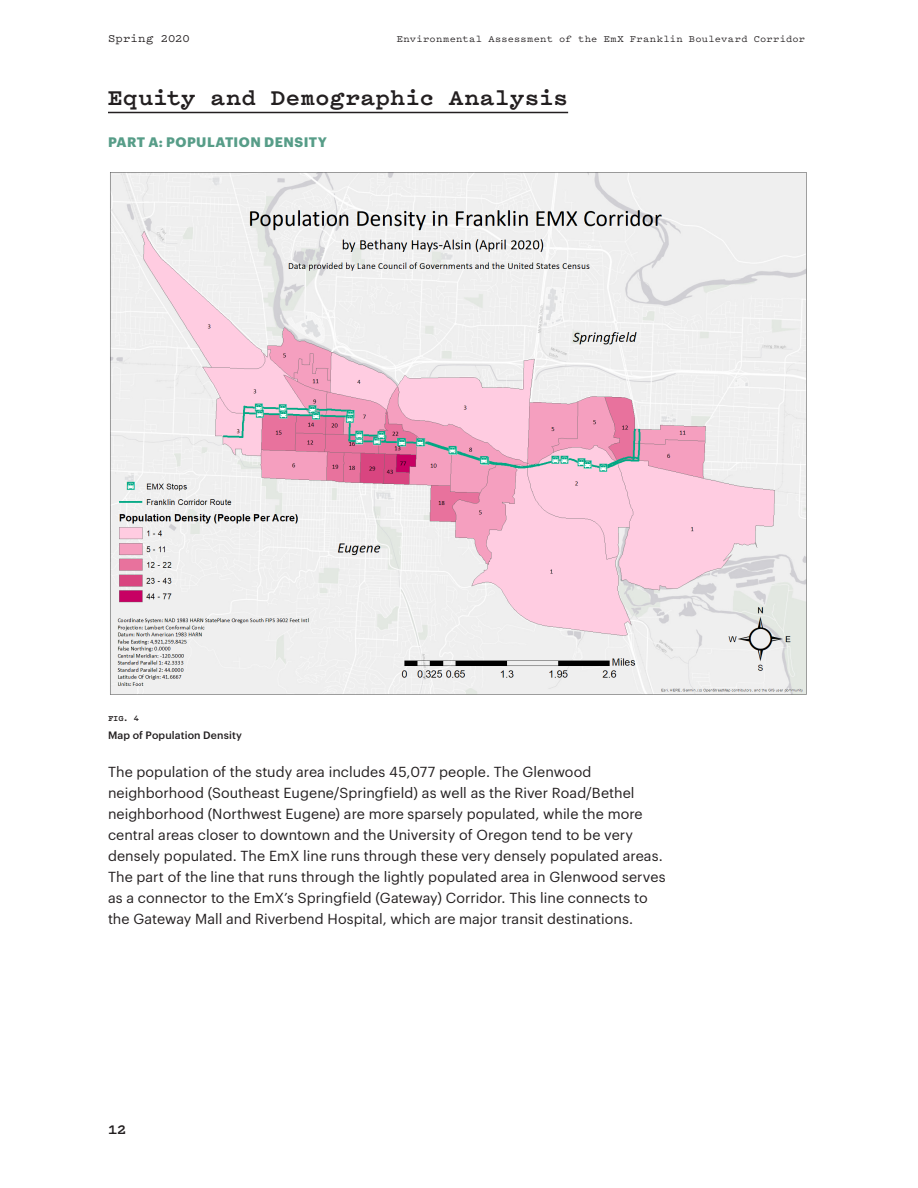
<style>
.page{position:relative;width:918px;height:1188px;background:#fff}
.page>*{position:absolute;margin:0;border:0;box-sizing:border-box;transform-origin:0 0}
.SCYP_Heading_1{font:700 24px "Pitch";letter-spacing:.01em;color:#231f20}
.t1{font:700 15px "Pitch";color:#231f20}
.SCYP_Body_NoIndent{font:14.25px/21px "Graphik";letter-spacing:.005em;color:#231f20}
.SCYP_Heading_2_Turq{font:700 13.5px "Graphik";letter-spacing:.035em;color:#579d88}
.t2{font:500 12px "Pitch";letter-spacing:.01em;color:#231f20}
.SCYP_Figure_Title{font:500 10.5px "Graphik";letter-spacing:.015em;color:#231f20}
.t3{font:500 10.2px "Pitch";letter-spacing:.03em;color:#231f20}
.t4{font:700 8.7px "Pitch";color:#231f20}
</style>
<div class="page">
<hr style="left:108px;top:112px;width:460px;height:1px;background:#231f20">
<img style="left:110px;top:172px;width:697px;height:523px">
<p class="t2" style="left:108px;top:30px;width:83px">Spring 2020</p>
<p class="t3" style="left:397px;top:32px;width:410px">Environmental Assessment of the EmX Franklin Boulevard Corridor</p>
<p class="SCYP_Heading_1" style="left:108px;top:81px;width:462px">Equity and Demographic Analysis</p>
<p class="SCYP_Heading_2_Turq" style="left:108px;top:132px;width:220px">PART A: POPULATION DENSITY</p>
<p class="t4" style="left:108px;top:712px;width:33px">FIG. 4</p>
<p class="SCYP_Figure_Title" style="left:108px;top:727px;width:136px">Map of Population Density</p>
<p class="SCYP_Body_NoIndent" style="left:108px;top:760px;width:559px">The population of the study area includes 45,077 people. The Glenwood neighborhood (Southeast Eugene/Springfield) as well as the River Road/Bethel neighborhood (Northwest Eugene) are more sparsely populated, while the more central areas closer to downtown and the University of Oregon tend to be very densely populated. The EmX line runs through these very densely populated areas.<br>The part of the line that runs through the lightly populated area in Glenwood serves as a connector to the EmX’s Springfield (Gateway) Corridor. This line connects to the Gateway Mall and Riverbend Hospital, which are major transit destinations.</p>
<p class="t1" style="left:108px;top:1119px;width:20px">12</p>
</div>
